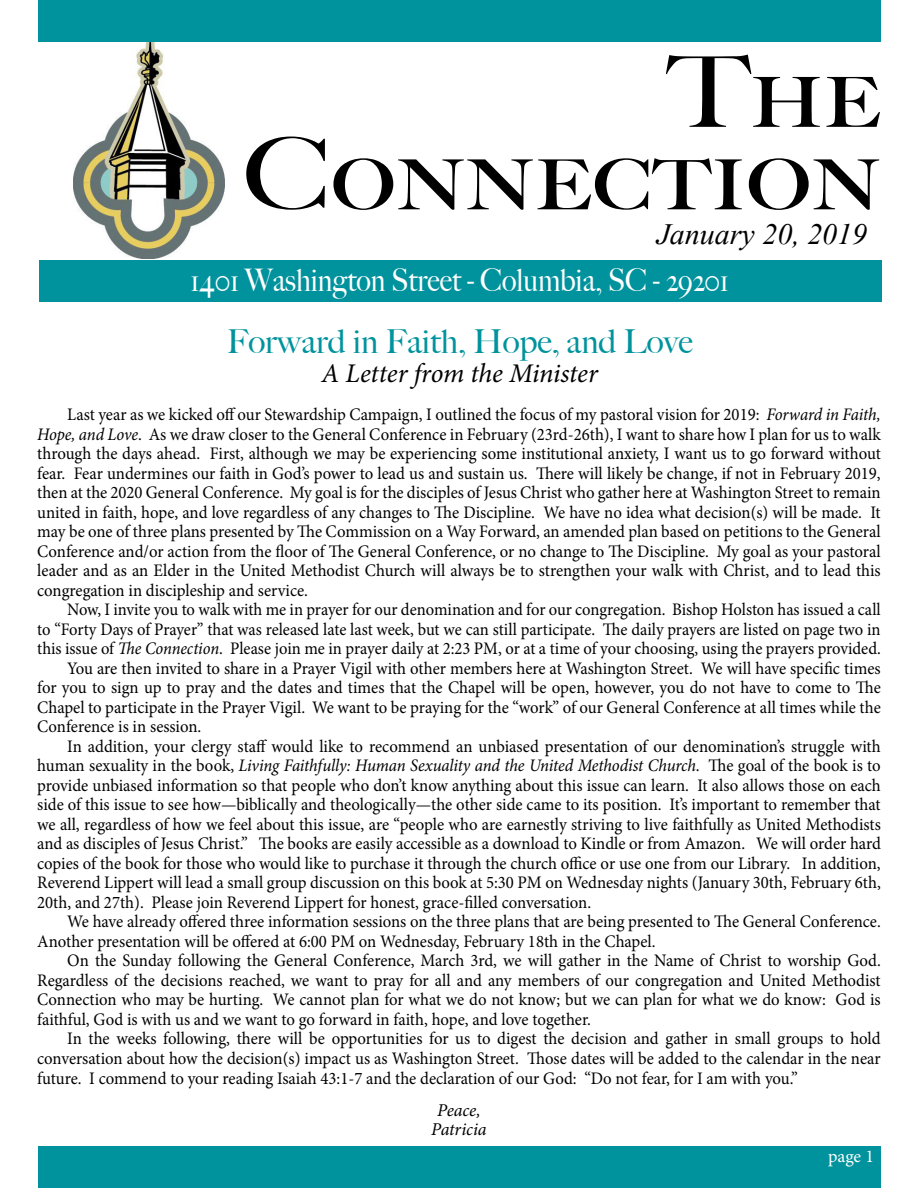
<style>
.page{position:relative;width:918px;height:1188px;background:#fff}
.page>*{position:absolute;margin:0;border:0;box-sizing:border-box;transform-origin:0 0}
.t1{font:500 99px/82.5px "Big Caslon";letter-spacing:.035em;color:#000;text-align:right;scale:1.14 1}
.t2{font:500 33px "Big Caslon";color:#00939d}
.t3{font:500 31.05px "Big Caslon";color:#fff;scale:.91 1}
.t4{font:italic 29.4px "Times New Roman";color:#000}
.t5{font:italic 27px "Minion Pro";letter-spacing:-.01em;color:#000}
.t6{font:italic 18px/19.5px "Minion Pro";letter-spacing:-.005em;color:#000;text-align:center}
.t7{font:18px "Minion Pro";color:#fff}
.t8{font:17.7px/19.5px "Minion Pro";color:#000;text-align:justify;scale:.95 1}
.t9{font:17.7px "Minion Pro";color:#000;scale:.94 1}
.t10{font:italic 17.7px "Minion Pro";letter-spacing:-.01em;color:#000;scale:.95 1}
.t11{font:17.7px "Minion Pro";letter-spacing:-.045em;color:#000;scale:.95 1}
.s1{font-style:italic}
.s2{font-style:normal}
</style>
<div class="page">
<img style="left:73px;top:42px;width:151px;height:217px">
<div style="left:38px;top:1146px;width:842px;height:42px;background:#00939d"></div>
<div style="left:38px;top:0;width:842px;height:42px;background:#00939d"></div>
<div style="left:39px;top:261px;width:843px;height:41px;background:#00939d"></div>
<h1 class="t1" style="left:243px;top:52px;width:561px">The<br>Connection</h1>
<h3 class="t4" style="left:657px;top:214px;width:212px">January 20, 2019</h3>
<h3 class="t3" style="left:191px;top:262px;width:593px">1401 Washington Street - Columbia, SC - 29201</h3>
<h2 class="t2" style="left:227px;top:322px;width:468px">Forward in Faith, Hope, and Love</h2>
<h3 class="t5" style="left:321px;top:355px;width:278px">A Letter from the Minister</h3>
<p class="t8" style="left:37px;top:405px;width:890px;text-indent:30px">Last year as we kicked off our Stewardship Campaign, I outlined the focus of my pastoral vision for 2019: <span class="s1">Forward in Faith, Hope, and Love</span>. As we draw closer to the General Conference in February (23rd-26th), I want to share how I plan for us to walk through the days ahead. First, although we may be experiencing some institutional anxiety, I want us to go forward without fear. Fear undermines our faith in God’s power to lead us and sustain us. There will likely be change, if not in February 2019, then at the 2020 General Conference. My goal is for the disciples of Jesus Christ who gather here at Washington Street to remain united in faith, hope, and love regardless of any changes to The Discipline. We have no idea what decision(s) will be made. It may be one of three plans presented by The Commission on a Way Forward, an amended plan based on petitions to the General Conference and/or action from the floor of The General Conference, or no change to The Discipline. My goal as your pastoral leader and as an Elder in the United Methodist Church will always be to strengthen your walk with Christ, and to lead this congregation in discipleship and service.</p>
<p class="t9" style="left:67px;top:598px;width:867px">Now, I invite you to walk with me in prayer for our denomination and for our congregation. Bishop Holston has issued a call</p>
<p class="t9" style="left:37px;top:617px;width:899px">to “Forty Days of Prayer” that was released late last week, but we can still participate. The daily prayers are listed on page two in</p>
<p class="t9" style="left:37px;top:637px;width:899px">this issue of <span class="s1">The Connection</span>. Please join me in prayer daily at 2:23 PM, or at a time of your choosing, using the prayers provided.</p>
<p class="t11" style="left:67px;top:656px;width:858px">You are then invited to share in a Prayer Vigil with other members here at Washington Street. We will have specific times</p>
<p class="t8" style="left:37px;top:678px;width:889px">for you to sign up to pray and the dates and times that the Chapel will be open, however, you do not have to come to The</p>
<p class="t8" style="left:37px;top:698px;width:890px">Chapel to participate in the Prayer Vigil. We want to be praying for the “work” of our General Conference at all times while the</p>
<p class="t8" style="left:37px;top:717px;width:174px">Conference is in session.</p>
<p class="t8" style="left:67px;top:737px;width:858px">In addition, your clergy staff would like to recommend an unbiased presentation of our denomination’s struggle with</p>
<p class="t10" style="left:37px;top:754px;width:889px"><span class="s2">human sexuality in the book,</span> Living Faithfully: Human Sexuality and the United Methodist Church<span class="s2">. The goal of the book is to</span></p>
<p class="t8" style="left:37px;top:776px;width:890px">provide unbiased information so that people who don’t know anything about this issue can learn. It also allows those on each</p>
<p class="t8" style="left:37px;top:795px;width:889px">side of this issue to see how—biblically and theologically—the other side came to its position. It’s important to remember that</p>
<p class="t8" style="left:37px;top:815px;width:890px">we all, regardless of how we feel about this issue, are “people who are earnestly striving to live faithfully as United Methodists</p>
<p class="t8" style="left:37px;top:834px;width:890px">and as disciples of Jesus Christ.” The books are easily accessible as a download to Kindle or from Amazon. We will order hard</p>
<p class="t8" style="left:37px;top:854px;width:889px">copies of the book for those who would like to purchase it through the church office or use one from our Library. In addition,</p>
<p class="t8" style="left:37px;top:873px;width:890px">Reverend Lippert will lead a small group discussion on this book at 5:30 PM on Wednesday nights (January 30th, February 6th,</p>
<p class="t8" style="left:37px;top:892px;width:585px">20th, and 27th). Please join Reverend Lippert for honest, grace-filled conversation.</p>
<p class="t8" style="left:67px;top:912px;width:858px">We have already offered three information sessions on the three plans that are being presented to The General Conference.</p>
<p class="t8" style="left:37px;top:931px;width:652px">Another presentation will be offered at 6:00 PM on Wednesday, February 18th in the Chapel.</p>
<p class="t8" style="left:67px;top:951px;width:858px">On the Sunday following the General Conference, March 3rd, we will gather in the Name of Christ to worship God.</p>
<p class="t8" style="left:37px;top:970px;width:889px">Regardless of the decisions reached, we want to pray for all and any members of our congregation and United Methodist</p>
<p class="t8" style="left:37px;top:990px;width:889px">Connection who may be hurting. We cannot plan for what we do not know; but we can plan for what we do know: God is</p>
<p class="t8" style="left:37px;top:1009px;width:584px">faithful, God is with us and we want to go forward in faith, hope, and love together.</p>
<p class="t8" style="left:67px;top:1029px;width:858px">In the weeks following, there will be opportunities for us to digest the decision and gather in small groups to hold</p>
<p class="t8" style="left:37px;top:1048px;width:889px">conversation about how the decision(s) impact us as Washington Street. Those dates will be added to the calendar in the near</p>
<p class="t8" style="left:37px;top:1069px;width:802px">future. I commend to your reading Isaiah 43:1-7 and the declaration of our God: “Do not fear, for I am with you.”</p>
<p class="t6" style="left:431px;top:1100px;width:57px">Peace,<br>Patricia</p>
<p class="t7" style="left:828px;top:1145px;width:47px">page 1</p>
</div>
